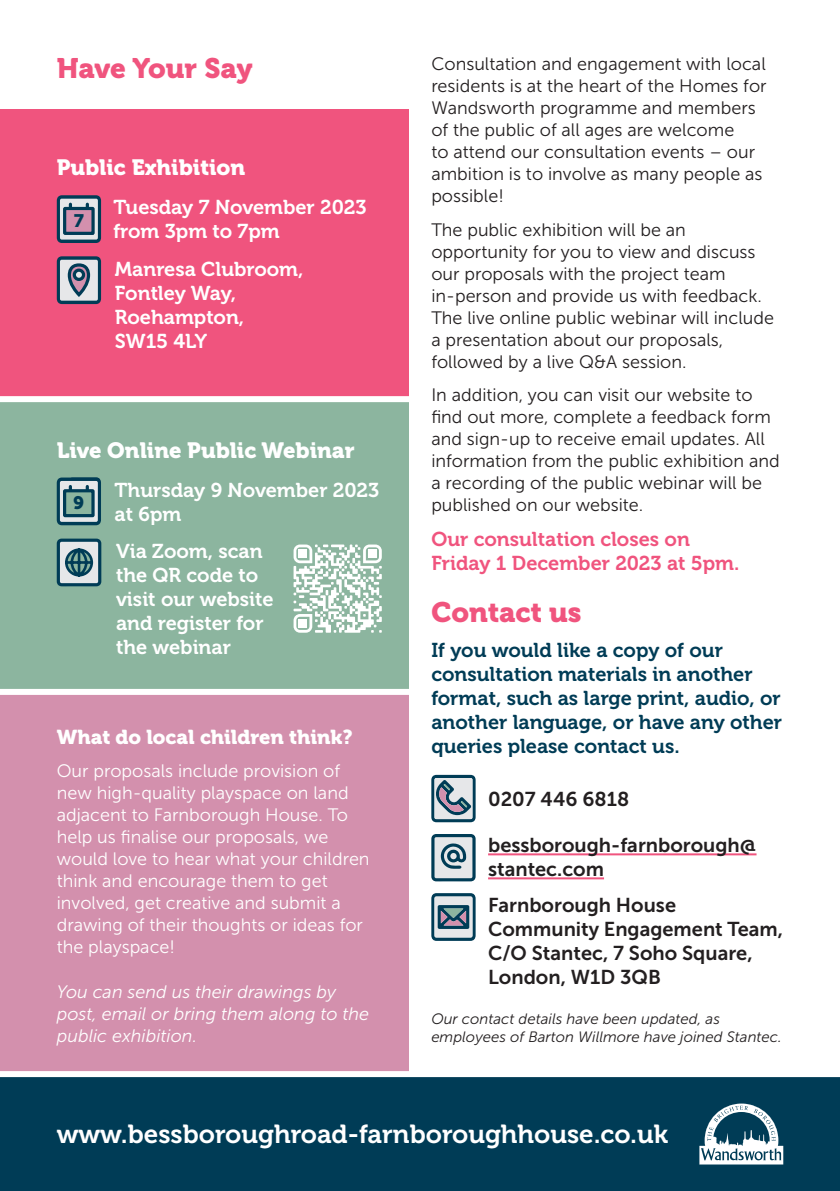
<style>
.page{position:relative;width:840px;height:1191px;background:#fff}
.page>*{position:absolute;margin:0;border:0;box-sizing:border-box;transform-origin:0 0}
.t1{font:28px "Museo 900";color:#f0547e}
._33707_Body_Text_01{font:26px "Museo 700";color:#fff}
.t2{font:22px "Museo 900";color:#fff}
.t3{font:20px/24px "Museo 700";color:#fff}
.t4{font:20px/24px "Museo 700";color:#003c56}
.t5{font:20px/24px "Museo Sans 700";color:#231f20}
._33707_Body_Text_01-2{font:20px/24px "Museo 700";color:#f0547e}
._33707_Body_Text_01-3{font:20px "Museo 900";color:#fff}
._33707_Body_Text_01-4{font:18px/22px "Museo Sans 300";color:#231f20}
._33707_Body_Text_01-5{font:18px/22px "Museo Sans 300";color:#fff}
._33707_Body_Text_01-6{font:italic 18px/22px "Museo Sans 300";color:#fff}
.t6{font:18px "Museo Sans 900";color:#003c56}
._33707_Body_Text_01-7{font:italic 15px/18px "Museo Sans 300";color:#231f20}
.t7{font:11.4px "Museo Sans 900";color:#003c56}
</style>
<div class="page">
<hr style="left:488px;top:853px;width:268px;height:2px;background:#f0547e">
<hr style="left:488px;top:877px;width:115px;height:2px;background:#f0547e">
<svg style="left:431px;top:775px;width:44px;height:47px;background:#869aa7"></svg>
<svg style="left:431px;top:834px;width:44px;height:47px;background:#8da5b0"></svg>
<svg style="left:431px;top:893px;width:44px;height:48px;background:#79929f"></svg>
<div style="left:0;top:1077px;width:839px;height:114px;background:#003c56"></div>
<svg style="left:699px;top:1103px;width:83px;height:61px"></svg>
<div style="left:0;top:690px;width:408px;height:386px;background:#d390ad"></div>
<div style="left:0;top:108px;width:408px;height:291px;background:#f0547e"></div>
<div style="left:0;top:399px;width:408px;height:291px;background:#8cb59f"></div>
<svg style="left:57px;top:195px;width:44px;height:48px;background:#7f8599"></svg>
<svg style="left:57px;top:256px;width:44px;height:48px;background:#8697a6"></svg>
<div style="left:0;top:396px;width:420px;height:6px;background:#fff"></div>
<div style="left:0;top:1071px;width:839px;height:6px;background:#fff"></div>
<div style="left:0;top:689px;width:420px;height:6px;background:#fff"></div>
<svg style="left:57px;top:538px;width:44px;height:48px;background:#7695a0"></svg>
<svg style="left:57px;top:477px;width:44px;height:48px"></svg>
<svg style="left:293px;top:544px;width:88px;height:88px"></svg>
<div style="left:299px;top:550px;width:8px;height:8px;background:#fff"></div>
<div style="left:368px;top:550px;width:8px;height:8px;background:#fff"></div>
<div style="left:299px;top:619px;width:8px;height:8px;background:#fff"></div>
<p class="t1" style="left:57px;top:52px;width:197px">Have Your Say</p>
<p class="_33707_Body_Text_01-4" style="left:431px;top:53px;width:336px">Consultation and engagement with local residents is at the heart of the Homes for Wandsworth programme and members of the public of all ages are welcome<br>to attend our consultation events – our ambition is to involve as many people as possible!</p>
<p class="_33707_Body_Text_01-4" style="left:431px;top:218px;width:344px">The public exhibition will be an opportunity for you to view and discuss our proposals with the project team in-person and provide us with feedback.<br>The live online public webinar will include a presentation about our proposals, followed by a live Q&amp;A session.</p>
<p class="_33707_Body_Text_01-4" style="left:431px;top:384px;width:349px">In addition, you can visit our website to find out more, complete a feedback form and sign-up to receive email updates. All information from the public exhibition and a recording of the public webinar will be published on our website.</p>
<p class="_33707_Body_Text_01-2" style="left:431px;top:528px;width:309px">Our consultation closes on<br>Friday 1 December 2023 at 5pm.</p>
<p class="t2" style="left:57px;top:155px;width:190px">Public Exhibition</p>
<p class="t3" style="left:113px;top:196px;width:254px">Tuesday 7 November 2023 from 3pm to 7pm</p>
<p class="t6" style="left:74px;top:210px;width:12px">7</p>
<p class="t3" style="left:115px;top:257px;width:190px">Manresa Clubroom,<br>Fontley Way,<br>Roehampton,<br>SW15 4LY</p>
<p class="t2" style="left:57px;top:437px;width:299px">Live Online Public Webinar</p>
<p class="t3" style="left:114px;top:478px;width:266px">Thursday 9 November 2023 at 6pm</p>
<p class="t3" style="left:116px;top:539px;width:159px">Via Zoom, scan the QR code to visit our website and register for the webinar</p>
<p class="t7" style="left:78px;top:489px;width:14px">11</p>
<p class="t6" style="left:73px;top:492px;width:13px">9</p>
<p class="t1" style="left:431px;top:596px;width:152px">Contact us</p>
<p class="t4" style="left:431px;top:638px;width:352px">If you would like a copy of our consultation materials in another format, such as large print, audio, or another language, or have any other queries please contact us.</p>
<p class="t5" style="left:488px;top:786px;width:143px">0207 446 6818</p>
<p class="t5" style="left:488px;top:833px;width:270px">bessborough-farnborough@ stantec.com</p>
<p class="t5" style="left:488px;top:892px;width:296px">Farnborough House<br>Community Engagement Team,<br>C/O Stantec, 7 Soho Square,<br>London, W1D 3QB</p>
<p class="_33707_Body_Text_01-3" style="left:57px;top:725px;width:297px">What do local children think?</p>
<p class="_33707_Body_Text_01-5" style="left:57px;top:760px;width:314px">Our proposals include provision of new high-quality playspace on land adjacent to Farnborough House. To help us finalise our proposals, we would love to hear what your children think and encourage them to get involved, get creative and submit a drawing of their thoughts or ideas for the playspace!</p>
<p class="_33707_Body_Text_01-6" style="left:57px;top:981px;width:314px">You can send us their drawings by post, email or bring them along to the public exhibition.</p>
<p class="_33707_Body_Text_01-7" style="left:431px;top:1010px;width:352px">Our contact details have been updated, as employees of Barton Willmore have joined Stantec.</p>
<p class="_33707_Body_Text_01" style="left:57px;top:1119px;width:612px">www.bessboroughroad-farnboroughhouse.co.uk</p>
</div>
